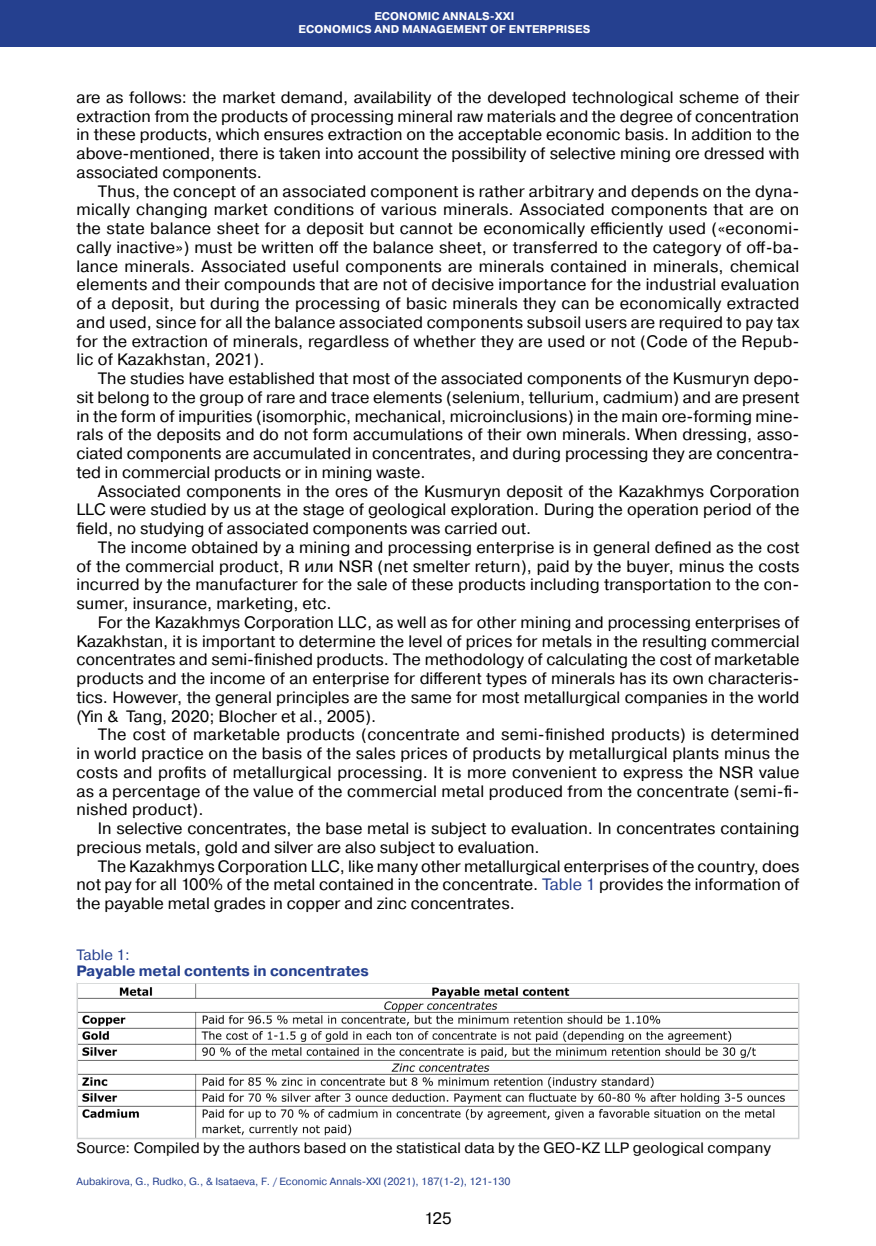
<style>
.page{position:relative;width:876px;height:1246px;background:#fff}
.page>*{position:absolute;margin:0;border:0;box-sizing:border-box;transform-origin:0 0}
.Абзац_2019{font:16.5px/18.8px "Pragmatica";letter-spacing:.01em;color:#000;text-align:justify}
.Таблицы__рисунки__по{font:15px "Pragmatica";color:#000}
.Таблицы___рисунки_ша{font:700 15px "Pragmatica";letter-spacing:-.005em;color:#25408f}
.Таблицы___рисунки_ша-2{font:15px "Pragmatica";color:#25408f}
.Посада_2016{font:700 11.25px "Pragmatica";letter-spacing:.01em;color:#fff}
.Нижний_колонтитул_20{font:10.5px "Pragmatica";color:#25408f}
.s1{color:#25408f}
</style>
<div class="page">
<div style="left:0;top:0;width:876px;height:47px;background:#25408f"></div>
<img style="left:80px;top:985px;width:716px;height:151px">
<div style="left:77px;top:982px;width:722px;height:157px;border:2px solid #d1d3d4"></div>
<p class="Посада_2016" style="left:374px;top:9px;width:142px">ECONOMIC ANNALS-XXI</p>
<p class="Посада_2016" style="left:298px;top:22px;width:293px">ECONOMICS AND MANAGEMENT OF ENTERPRISES</p>
<p class="Абзац_2019" style="left:77px;top:88px;width:724px">are as follows: the market demand, availability of the developed technological scheme of their extraction from the products of processing mineral raw materials and the degree of concentration in these products, which ensures extraction on the acceptable economic basis. In addition to the above-mentioned, there is taken into account the possibility of selective mining ore dressed with associated components.</p>
<p class="Абзац_2019" style="left:77px;top:182px;width:724px;text-align:left;text-indent:21px">Thus, the concept of an associated component is rather arbitrary and depends on the dyna&shy;mically changing market conditions of various minerals. Associated components that are on the state balance sheet for a deposit but cannot be economically efficiently used («economi&shy;cally inactive») must be written off the balance sheet, or transferred to the category of off-ba&shy;lance minerals. Associated useful components are minerals contained in minerals, chemical elements and their compounds that are not of decisive importance for the industrial evaluation of a deposit, but during the processing of basic minerals they can be economically extracted and used, since for all the balance associated components subsoil users are required to pay tax for the extraction of minerals, regardless of whether they are used or not (Code of the Repub&shy;lic of Kazakhstan, 2021).</p>
<p class="Абзац_2019" style="left:77px;top:369px;width:724px;text-align:left;text-indent:21px">The studies have established that most of the associated components of the Kusmuryn depo&shy;sit belong to the group of rare and trace elements (selenium, tellurium, cadmium) and are present in the form of impurities (isomorphic, mechanical, microinclusions) in the main ore-forming mine&shy;rals of the deposits and do not form accumulations of their own minerals. When dressing, asso&shy;ciated components are accumulated in concentrates, and during processing they are concentra&shy;ted in commercial products or in mining waste.</p>
<p class="Абзац_2019" style="left:77px;top:482px;width:724px;text-indent:21px">Associated components in the ores of the Kusmuryn deposit of the Kazakhmys Corporation LLC were studied by us at the stage of geological exploration. During the operation period of the field, no studying of associated components was carried out.</p>
<p class="Абзац_2019" style="left:77px;top:538px;width:724px;text-indent:21px">The income obtained by a mining and processing enterprise is in general defined as the cost of the commercial product, R или NSR (net smelter return), paid by the buyer, minus the costs incurred by the manufacturer for the sale of these products including transportation to the con&shy;sumer, insurance, marketing, etc.</p>
<p class="Абзац_2019" style="left:77px;top:613px;width:724px;text-indent:21px">For the Kazakhmys Corporation LLC, as well as for other mining and processing enterprises of Kazakhstan, it is important to determine the level of prices for metals in the resulting commercial concentrates and semi-finished products. The methodology of calculating the cost of marketable products and the income of an enterprise for different types of minerals has its own characteris&shy;tics. However, the general principles are the same for most metallurgical companies in the world (Yin &amp; Tang, 2020; Blocher et al., 2005).</p>
<p class="Абзац_2019" style="left:77px;top:726px;width:724px;text-align:left;text-indent:21px">The cost of marketable products (concentrate and semi-finished products) is determined in world practice on the basis of the sales prices of products by metallurgical plants minus the costs and profits of metallurgical processing. It is more convenient to express the NSR value as a percentage of the value of the commercial metal produced from the concentrate (semi-fi&shy;nished product).</p>
<p class="Абзац_2019" style="left:77px;top:819px;width:724px;text-indent:21px">In selective concentrates, the base metal is subject to evaluation. In concentrates containing precious metals, gold and silver are also subject to evaluation.</p>
<p class="Абзац_2019" style="left:77px;top:857px;width:724px;text-indent:21px">The Kazakhmys Corporation LLC, like many other metallurgical enterprises of the country, does not pay for all 100% of the metal contained in the concentrate. <span class="s1">Table 1</span> provides the information of the payable metal grades in copper and zinc concentrates.</p>
<p class="Таблицы___рисунки_ша-2" style="left:77px;top:945px;width:55px">Table 1:</p>
<p class="Таблицы___рисунки_ша" style="left:77px;top:961px;width:294px">Payable metal contents in concentrates</p>
<p class="Таблицы__рисунки__по" style="left:77px;top:1138px;width:696px">Source: Compiled by the authors based on the statistical data by the GEO-KZ LLP geological company</p>
<p class="Нижний_колонтитул_20" style="left:77px;top:1174px;width:435px">Aubakirova, G., Rudko, G., &amp; Isataeva, F. / Economic Annals-XXI (2021), 187(1-2), 121-130</p>
<p class="Абзац_2019" style="left:424px;top:1210px;width:29px">125</p>
</div>
